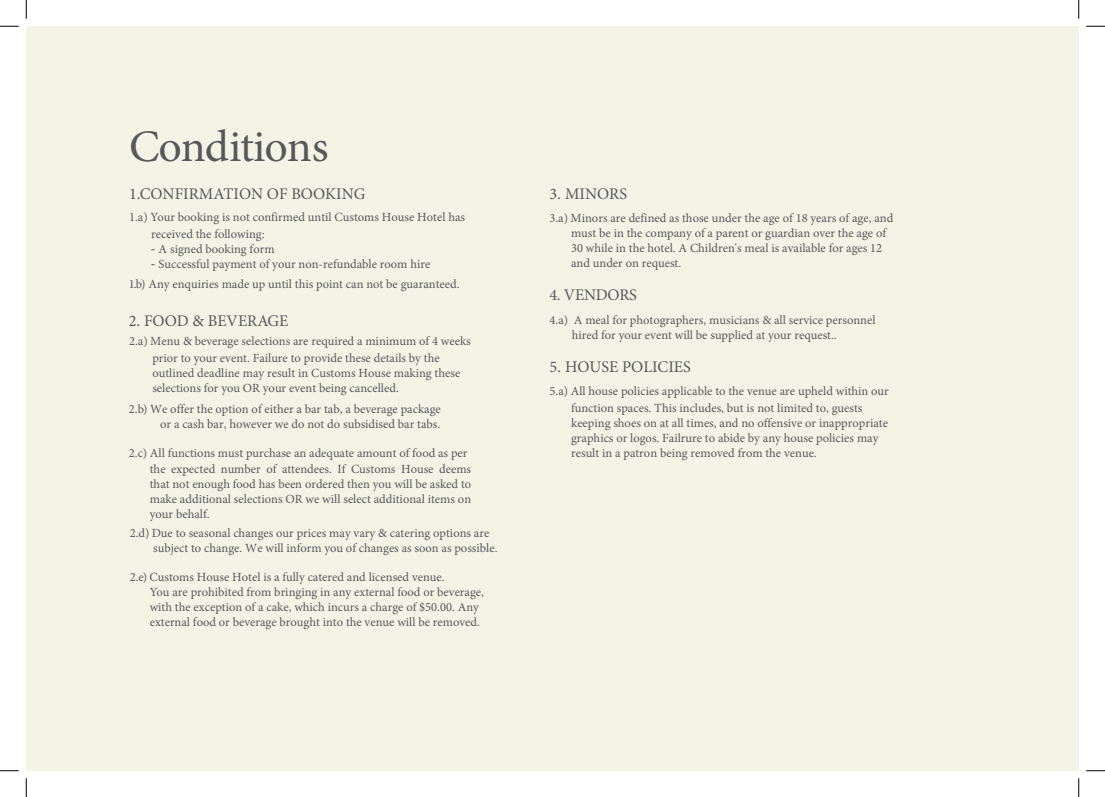
<style>
.page{position:relative;width:1105px;height:797px;background:#fff}
.page>*{position:absolute;margin:0;border:0;box-sizing:border-box;transform-origin:0 0}
.t1{font:45px "Minion Pro";letter-spacing:-.025em;color:#57585a}
.t2{font:16.25px "Minion Pro";color:#57585a}
.t3{font:12.5px/15px "Minion Pro";color:#57585a}
.s1{font-family:"Palatino"}
</style>
<div class="page">
<div style="left:26px;top:26px;width:1053px;height:744px;background:#f3f4e6"></div>
<svg style="left:0;top:25px;width:19px;height:2px"></svg>
<svg style="left:1086px;top:25px;width:19px;height:2px"></svg>
<svg style="left:0;top:770px;width:19px;height:1px"></svg>
<svg style="left:1086px;top:770px;width:19px;height:1px"></svg>
<svg style="left:25px;top:0;width:2px;height:19px"></svg>
<svg style="left:25px;top:778px;width:2px;height:19px"></svg>
<svg style="left:1078px;top:0;width:1px;height:19px"></svg>
<svg style="left:1078px;top:778px;width:1px;height:19px"></svg>
<h1 class="t1" style="left:129px;top:117px;width:201px">Conditions</h1>
<h2 class="t2" style="left:129px;top:183px;width:238px">1.CONFIRMATION OF BOOKING</h2>
<p class="t3" style="left:129px;top:210px;width:338px">1.a) Your booking is not confirmed until Customs House Hotel has</p>
<p class="t3" style="left:151px;top:226px;width:115px">received the following:</p>
<p class="t3" style="left:151px;top:241px;width:125px"><span class="s1">-</span> A signed booking form</p>
<p class="t3" style="left:129px;top:253px;width:332px;line-height:20.9px;text-align:center"><span class="s1">-</span> Successful payment of your non-refundable room hire<br>1.b) Any enquiries made up until this point can not be guaranteed.</p>
<h2 class="t2" style="left:129px;top:310px;width:161px">2. FOOD &amp; BEVERAGE</h2>
<p class="t3" style="left:152px;top:333px;width:320px;line-height:16.6px;text-indent:-23px">2.a) Menu &amp; beverage selections are required a minimum of 4 weeks prior to your event. Failure to provide these details by the</p>
<p class="t3" style="left:152px;top:365px;width:309px">outlined deadline may result in Customs House making these selections for you OR your event being cancelled.</p>
<p class="t3" style="left:129px;top:401px;width:313px;text-align:right">2.b) We offer the option of either a bar tab, a beverage package or a cash bar, however we do not do subsidised bar tabs.</p>
<p class="t3" style="left:150px;top:445px;width:323px;text-indent:-21px">2.c) All functions must purchase an adequate amount of food as per the expected number of attendees. If Customs House deems that not enough food has been ordered then you will be asked to make additional selections OR we will select additional items on your behalf.</p>
<p class="t3" style="left:153px;top:525px;width:346px;text-indent:-23px">2.d) Due to seasonal changes our prices may vary &amp; catering options are subject to change. We will inform you of changes as soon as possible.</p>
<p class="t3" style="left:150px;top:570px;width:336px;text-indent:-20px">2.e) Customs House Hotel is a fully catered and licensed venue.<br>You are prohibited from bringing in any external food or beverage, with the exception of a cake, which incurs a charge of $50.00. Any external food or beverage brought into the venue will be removed.</p>
<h2 class="t2" style="left:549px;top:183px;width:79px">3. MINORS</h2>
<p class="t3" style="left:571px;top:210px;width:324px;text-indent:-22px">3.a) Minors are defined as those under the age of 18 years of age, and must be in the company of a parent or guardian over the age of 30 while in the hotel. A Children's meal is available for ages 12 and under on request.</p>
<h2 class="t2" style="left:549px;top:284px;width:89px">4. VENDORS</h2>
<p class="t3" style="left:572px;top:313px;width:305px;text-indent:-22px">4.a) A meal for photographers, musicians &amp; all service personnel hired for your event will be supplied at your request..</p>
<h2 class="t2" style="left:550px;top:356px;width:143px">5. HOUSE POLICIES</h2>
<p class="t3" style="left:550px;top:382px;width:341px;line-height:16.6px;text-align:center">5.a) All house policies applicable to the venue are upheld within our function spaces. This includes, but is not limited to, guests</p>
<p class="t3" style="left:571px;top:415px;width:318px">keeping shoes on at all times, and no offensive or inappropriate graphics or logos. Failrure to abide by any house policies may result in a patron being removed from the venue.</p>
</div>
